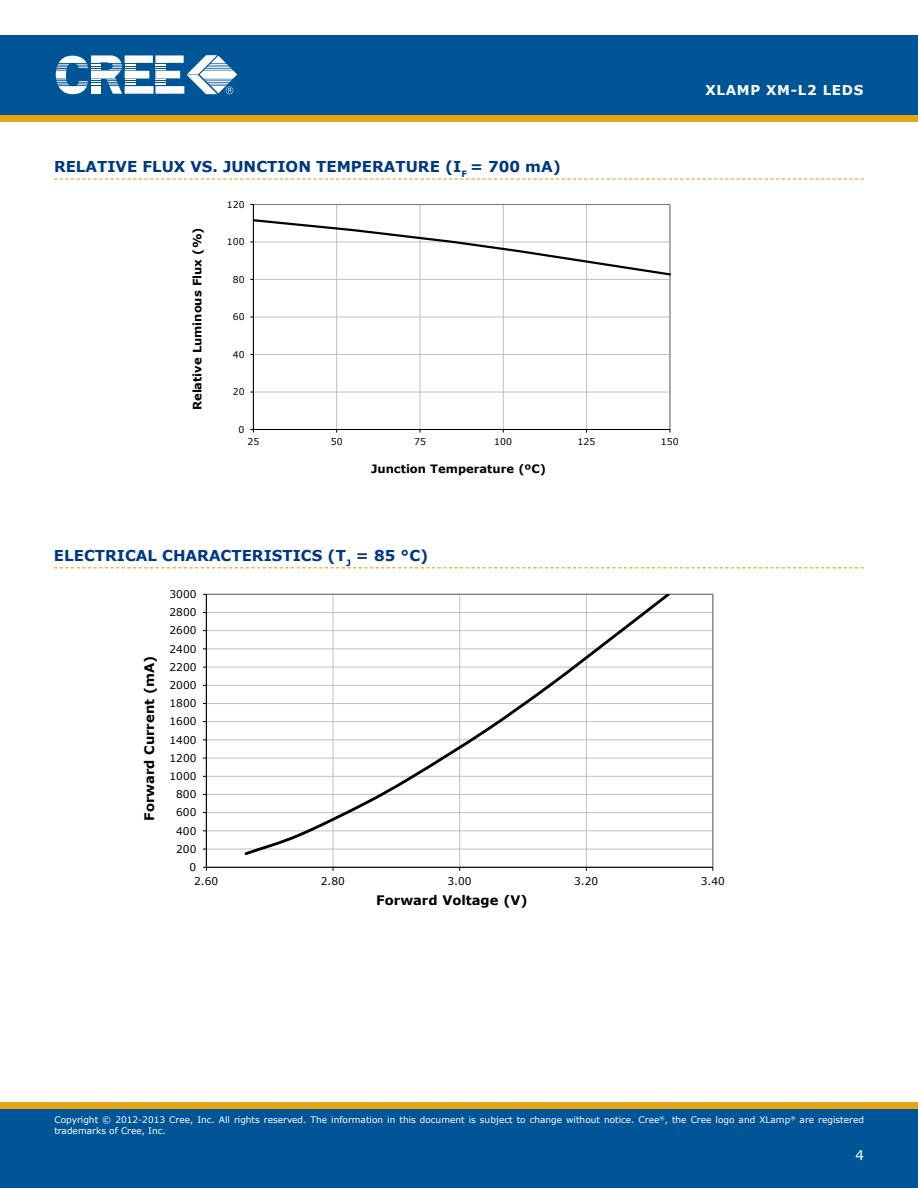
<style>
.page{position:relative;width:918px;height:1188px;background:#fff}
.page>*{position:absolute;margin:0;border:0;box-sizing:border-box;transform-origin:0 0}
.t1{font:700 15px "Verdana";color:#003882}
.t2{font:700 13.5px "Verdana";letter-spacing:.05em;color:#fffffe}
.t3{font:13.5px "Verdana";color:#fff}
.t4{font:700 13.2px "Verdana";color:#000}
.t5{font:700 11.55px "Verdana";color:#000}
.t6{font:10.65px "Verdana";letter-spacing:.005em;color:#000}
.t7{font:9.3px "Verdana";letter-spacing:.005em;color:#000}
.t8{font:9px/10.8px "Verdana";color:#fff}
</style>
<div class="page">
<div style="left:0;top:115px;width:918px;height:7px;background:#e7a614"></div>
<div style="left:0;top:35px;width:918px;height:80px;background:#005596"></div>
<svg style="left:56px;top:55px;width:181px;height:39px"></svg>
<div style="left:0;top:1108px;width:918px;height:80px;background:#005596"></div>
<div style="left:0;top:1102px;width:918px;height:6px;background:#e7a614"></div>
<svg style="left:54px;top:178px;width:810px;height:2px"></svg>
<svg style="left:54px;top:567px;width:810px;height:1px"></svg>
<hr style="left:253px;top:392px;width:417px;height:1px;background:#c0c0c0">
<hr style="left:253px;top:354px;width:417px;height:1px;background:#c0c0c0">
<hr style="left:253px;top:317px;width:417px;height:1px;background:#c0c0c0">
<hr style="left:336px;top:205px;width:1px;height:224px;background:#c0c0c0">
<hr style="left:420px;top:205px;width:1px;height:224px;background:#c0c0c0">
<hr style="left:503px;top:205px;width:1px;height:224px;background:#c0c0c0">
<hr style="left:586px;top:205px;width:1px;height:224px;background:#c0c0c0">
<hr style="left:253px;top:205px;width:1px;height:224px;background:#000">
<hr style="left:253px;top:429px;width:417px;height:1px;background:#000">
<svg style="left:250px;top:218px;width:421px;height:62px"></svg>
<hr style="left:206px;top:849px;width:507px;height:1px;background:#c0c0c0">
<hr style="left:206px;top:831px;width:507px;height:1px;background:#c0c0c0">
<hr style="left:206px;top:812px;width:507px;height:1px;background:#c0c0c0">
<hr style="left:206px;top:794px;width:507px;height:1px;background:#c0c0c0">
<hr style="left:206px;top:776px;width:507px;height:1px;background:#c0c0c0">
<hr style="left:206px;top:758px;width:507px;height:1px;background:#c0c0c0">
<hr style="left:206px;top:740px;width:507px;height:1px;background:#c0c0c0">
<hr style="left:206px;top:721px;width:507px;height:1px;background:#c0c0c0">
<hr style="left:206px;top:703px;width:507px;height:1px;background:#c0c0c0">
<hr style="left:206px;top:685px;width:507px;height:1px;background:#c0c0c0">
<hr style="left:206px;top:667px;width:507px;height:1px;background:#c0c0c0">
<hr style="left:206px;top:649px;width:507px;height:1px;background:#c0c0c0">
<hr style="left:206px;top:630px;width:507px;height:1px;background:#c0c0c0">
<hr style="left:206px;top:612px;width:507px;height:1px;background:#c0c0c0">
<hr style="left:333px;top:594px;width:1px;height:273px;background:#c0c0c0">
<hr style="left:459px;top:594px;width:1px;height:273px;background:#c0c0c0">
<hr style="left:586px;top:594px;width:1px;height:273px;background:#c0c0c0">
<hr style="left:713px;top:594px;width:1px;height:273px;background:#c0c0c0">
<hr style="left:206px;top:594px;width:1px;height:273px;background:#000">
<hr style="left:206px;top:867px;width:507px;height:1px;background:#000">
<svg style="left:242px;top:594px;width:430px;height:263px"></svg>
<h1 class="t1" style="left:54px;top:157px;width:508px">RELATIVE FLUX VS. JUNCTION TEMPERATURE (I <sub>F</sub> = 700 MA)</h1>
<p class="t5" style="left:190px;top:410px;width:184px;rotate:-90deg">Relative Luminous Flux (%)</p>
<p class="t7" style="left:227px;top:198px;width:19px">120</p>
<p class="t7" style="left:227px;top:236px;width:19px">100</p>
<p class="t7" style="left:233px;top:273px;width:13px">80</p>
<p class="t7" style="left:233px;top:311px;width:13px">60</p>
<p class="t7" style="left:233px;top:348px;width:13px">40</p>
<p class="t7" style="left:233px;top:386px;width:13px">20</p>
<p class="t7" style="left:239px;top:423px;width:7px">0</p>
<p class="t7" style="left:247px;top:436px;width:13px">25</p>
<p class="t7" style="left:331px;top:436px;width:13px">50</p>
<p class="t7" style="left:414px;top:436px;width:13px">75</p>
<p class="t7" style="left:494px;top:436px;width:19px">100</p>
<p class="t7" style="left:578px;top:436px;width:19px">125</p>
<p class="t7" style="left:661px;top:436px;width:19px">150</p>
<p class="t5" style="left:371px;top:462px;width:177px">Junction Temperature (ºC)</p>
<h2 class="t2" style="left:706px;top:82px;width:159px">XLAMP XM-L2 LEDS</h2>
<h1 class="t1" style="left:54px;top:546px;width:376px">E LECTRICAL CHARACTERISTICS (T<sub>J</sub> = 85 °C)</h1>
<p class="t6" style="left:169px;top:587px;width:29px">3000</p>
<p class="t6" style="left:169px;top:605px;width:29px">2800</p>
<p class="t6" style="left:169px;top:624px;width:29px">2600</p>
<h3 class="t4" style="left:141px;top:821px;width:167px;rotate:-90deg">Forward Current (mA)</h3>
<p class="t6" style="left:169px;top:642px;width:29px">2400</p>
<p class="t6" style="left:169px;top:660px;width:29px">2200</p>
<p class="t6" style="left:169px;top:678px;width:29px">2000</p>
<p class="t6" style="left:169px;top:697px;width:29px">1800</p>
<p class="t6" style="left:169px;top:715px;width:29px">1600</p>
<p class="t6" style="left:169px;top:733px;width:29px">1400</p>
<p class="t6" style="left:169px;top:751px;width:29px">1200</p>
<p class="t6" style="left:169px;top:769px;width:29px">1000</p>
<p class="t6" style="left:176px;top:788px;width:22px">800</p>
<p class="t6" style="left:176px;top:806px;width:22px">600</p>
<p class="t6" style="left:176px;top:824px;width:22px">400</p>
<p class="t6" style="left:176px;top:842px;width:22px">200</p>
<p class="t6" style="left:190px;top:860px;width:8px">0</p>
<p class="t6" style="left:194px;top:874px;width:26px">2.60</p>
<p class="t6" style="left:321px;top:874px;width:26px">2.80</p>
<p class="t6" style="left:448px;top:874px;width:26px">3.00</p>
<p class="t6" style="left:574px;top:874px;width:26px">3.20</p>
<p class="t6" style="left:701px;top:874px;width:26px">3.40</p>
<h3 class="t4" style="left:376px;top:892px;width:153px">Forward Voltage (V)</h3>
<p class="t8" style="left:54px;top:1114px;width:811px">Copyright © 2012-2013 Cree, Inc. All rights reserved. The information in this document is subject to change without notice. Cree<sup>®</sup>, the Cree logo and XLamp<sup>®</sup> are registered trademarks of Cree, Inc.</p>
<p class="t8" style="left:114px;top:1115px;width:752px">2010 Cree, Inc. All rights reserved. The information in his document is subject to change without no ice. Cree, the Cr e logo and XLamp are registered tradema ks</p>
<p class="t8" style="left:54px;top:1125px;width:58px">of Cree, Inc.</p>
<h2 class="t3" style="left:855px;top:1146px;width:10px">4</h2>
</div>
